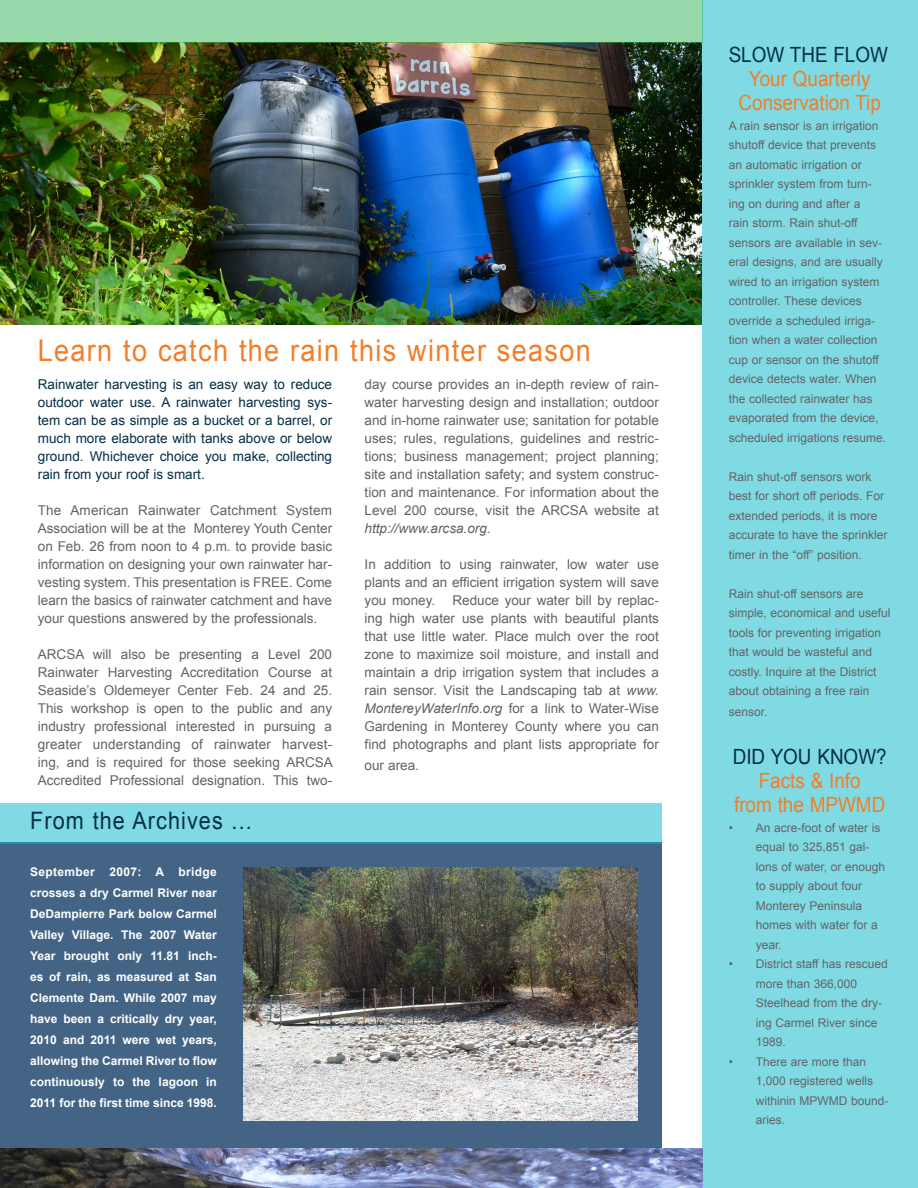
<style>
.page{position:relative;width:918px;height:1188px;background:#fff}
.page>*{position:absolute;margin:0;border:0;box-sizing:border-box;transform-origin:0 0}
.t1{font:30px "Arial";letter-spacing:.05em;color:#f47d25;scale:.9 1}
.t2{font:24px "Arial";letter-spacing:.05em;color:#052f45;scale:.9 1}
.t3{font:21px/24px "Arial";color:#f47d25;text-align:center;scale:.9 1}
.t4{font:21px/24px "Arial";color:#052f45;text-align:center;scale:.9 1}
.t5{font:13.5px/18px "Arial";color:#636366;text-align:justify}
.t6{font:13.5px/18px "Arial";color:#052f45;text-align:justify}
.t7{font:12px/19.5px "Arial";color:#636366}
.t8{font:700 12px/21px "Arial";color:#fff;text-align:justify}
.s1{font-style:italic}
.s2{color:#f47d25}
</style>
<div class="page">
<div style="left:0;top:843px;width:662px;height:344px;background:#436485"></div>
<img style="left:0;top:43px;width:702px;height:282px">
<div style="left:0;top:803px;width:662px;height:40px;background:#80dae3"></div>
<div style="left:702px;top:0;width:216px;height:1188px;background:#80dae3"></div>
<img style="left:244px;top:867px;width:394px;height:253px">
<div style="left:0;top:0;width:702px;height:43px;background:#98d9ab"></div>
<img style="left:0;top:1149px;width:702px;height:39px">
<p class="t1" style="left:38px;top:331px;width:616px">Learn to catch the rain this winter season</p>
<p class="t6" style="left:38px;top:375px;width:296px">Rainwater harvesting is an easy way to reduce outdoor water use. A rainwater harvesting sys&shy;tem can be as simple as a bucket or a barrel, or much more elaborate with tanks above or below ground. Whichever choice you make, collecting rain from your roof is smart.</p>
<p class="t5" style="left:38px;top:501px;width:296px">The American Rainwater Catchment System Association will be at the Monterey Youth Center on Feb. 26 from noon to 4 p.m. to provide basic information on designing your own rainwater har&shy;vesting system. This presentation is FREE. Come learn the basics of rainwater catchment and have your questions answered by the professionals.</p>
<p class="t5" style="left:38px;top:645px;width:297px">ARCSA will also be presenting a Level 200<br>Rainwater Harvesting Accreditation Course at Seaside’s Oldemeyer Center Feb. 24 and 25.<br>This workshop is open to the public and any industry professional interested in pursuing a greater understanding of rainwater harvest&shy;ing, and is required for those seeking ARCSA Accredited Professional designation. This two-</p>
<p class="t2" style="left:30px;top:804px;width:248px">From the Archives ...</p>
<p class="t8" style="left:30px;top:862px;width:188px">September 2007: A bridge crosses a dry Carmel River near DeDampierre Park below Carmel Valley Village. The 2007 Water Year brought only 11.81 inch&shy;es of rain, as measured at San Clemente Dam. While 2007 may have been a critically dry year, 2010 and 2011 were wet years, allowing the Carmel River to flow continuously to the lagoon in 2011 for the first time since 1998.</p>
<p class="t5" style="left:365px;top:375px;width:296px">day course provides an in-depth review of rain&shy;water harvesting design and installation; outdoor and in-home rainwater use; sanitation for potable uses; rules, regulations, guidelines and restric&shy;tions; business management; project planning; site and installation safety; and system construc&shy;tion and maintenance. For information about the Level 200 course, visit the ARCSA website at <span class="s1">http://www.arcsa.org</span>.</p>
<p class="t5" style="left:365px;top:555px;width:296px">In addition to using rainwater, low water use plants and an efficient irrigation system will save you money.</p>
<p class="t5" style="left:365px;top:591px;width:296px;text-indent:88px">Reduce your water bill by replac&shy;ing high water use plants with beautiful plants that use little water. Place mulch over the root zone to maximize soil moisture, and install and maintain a drip irrigation system that includes a rain sensor. Visit the Landscaping tab at <span class="s1">www.<br>MontereyWaterInfo.org</span> for a link to Water-Wise Gardening in Monterey County where you can find photographs and plant lists appropriate for</p>
<p class="t5" style="left:365px;top:756px;width:56px">our area.</p>
<p class="t4" style="left:729px;top:43px;width:178px">SLOW THE FLOW</p>
<p class="t3" style="left:739px;top:67px;width:160px">Your Quarterly<br>Conservation Tip</p>
<p class="t7" style="left:729px;top:116px;width:159px">A rain sensor is an irrigation shutoff device that prevents an automatic irrigation or sprinkler system from turn&shy;ing on during and after a<br>rain storm. Rain shut-off sensors are available in sev&shy;eral designs, and are usually wired to an irrigation system controller. These devices override a scheduled irriga&shy;tion when a water collection cup or sensor on the shutoff device detects water. When the collected rainwater has evaporated from the device, scheduled irrigations resume.</p>
<p class="t7" style="left:729px;top:467px;width:160px">Rain shut-off sensors work best for short off periods. For extended periods, it is more accurate to have the sprinkler timer in the “off” position.</p>
<p class="t7" style="left:729px;top:584px;width:163px">Rain shut-off sensors are simple, economical and useful tools for preventing irrigation that would be wasteful and costly. Inquire at the District about obtaining a free rain</p>
<p class="t7" style="left:729px;top:702px;width:40px">sensor.</p>
<p class="t4" style="left:733px;top:745px;width:173px">DID YOU KNOW?<br><span class="s2">Facts &amp; Info</span></p>
<p class="t3" style="left:734px;top:793px;width:170px">from the MPWMD</p>
<p class="t7" style="left:756px;top:818px;width:131px;text-indent:-27px">• An acre-foot of water is equal to 325,851 gal&shy;lons of water, or enough to supply about four<br>Monterey Peninsula homes with water for a year.</p>
<p class="t7" style="left:756px;top:954px;width:134px;text-indent:-27px">• District staff has rescued more than 366,000<br>Steelhead from the dry&shy;ing Carmel River since<br>1989.</p>
<p class="t7" style="left:756px;top:1052px;width:134px;text-indent:-27px">• There are more than<br>1,000 registered wells withinin MPWMD bound&shy;aries.</p>
</div>
